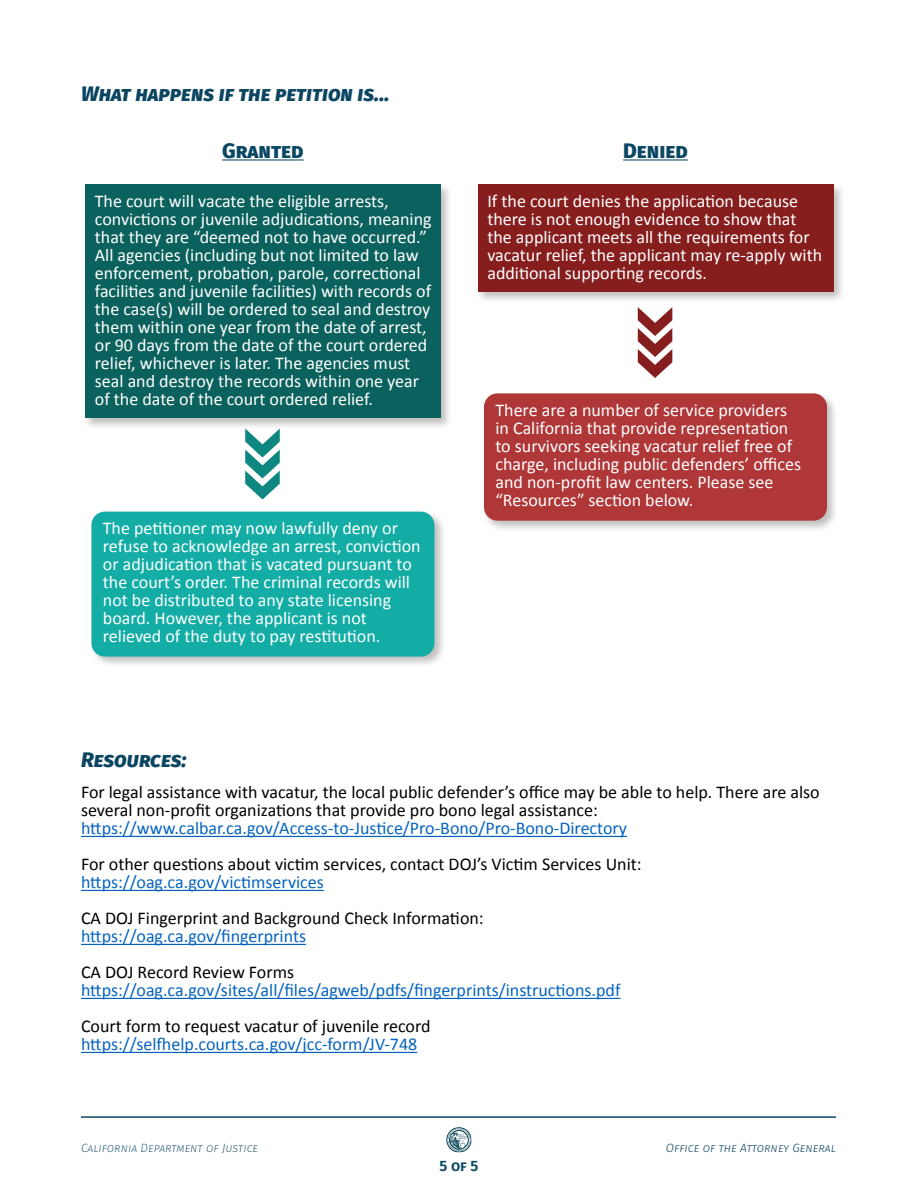
<style>
.page{position:relative;width:918px;height:1188px;background:#fff}
.page>*{position:absolute;margin:0;border:0;box-sizing:border-box;transform-origin:0 0}
.t1{font:italic 800 21px "Fira Sans";color:#0a4561}
.t2{font:800 21px "Fira Sans";color:#0a4763}
.t3{font:18px/18px "Calibri";color:#fff}
.t4{font:18px/18px "Calibri";color:#000}
.t5{font:18px "Calibri";color:#0563c1}
.t6{font:600 15px "Fira Sans";color:#0a4763}
.t7{font:italic 200 12px "Fira Sans";color:#0a4561}
.t8{font:italic 300 12px "Fira Sans";color:#0a4561}
</style>
<div class="page">
<hr style="left:81px;top:1116px;width:755px;height:2px;background:#0a4561">
<svg style="left:447px;top:1128px;width:24px;height:24px"></svg>
<hr style="left:222px;top:159px;width:82px;height:1px;background:#0a4763">
<hr style="left:623px;top:159px;width:65px;height:1px;background:#0a4763">
<div style="left:89px;top:509px;width:357px;height:159px;background:#000;opacity:.25"></div>
<div style="left:91px;top:512px;width:343px;height:145px;background:#13ada6;border-radius:14px"></div>
<div style="left:83px;top:182px;width:369px;height:248px;background:#000;opacity:.25"></div>
<div style="left:85px;top:184px;width:356px;height:234px;background:#0b615d"></div>
<svg style="left:245px;top:429px;width:35px;height:71px"></svg>
<div style="left:482px;top:391px;width:357px;height:142px;background:#000;opacity:.25"></div>
<div style="left:484px;top:393px;width:343px;height:128px;background:#af3737;border-radius:14px"></div>
<div style="left:475px;top:182px;width:370px;height:122px;background:#000;opacity:.25"></div>
<div style="left:478px;top:184px;width:355px;height:108px;background:#871e1e"></div>
<svg style="left:638px;top:307px;width:34px;height:71px"></svg>
<hr style="left:81px;top:836px;width:546px;height:1px;background:#0563c1">
<hr style="left:81px;top:890px;width:243px;height:1px;background:#0563c1">
<hr style="left:81px;top:944px;width:225px;height:1px;background:#0563c1">
<hr style="left:81px;top:998px;width:540px;height:1px;background:#0563c1">
<hr style="left:81px;top:1052px;width:336px;height:1px;background:#0563c1">
<p class="t1" style="left:81px;top:75px;width:310px">What happens if the petition is...</p>
<p class="t2" style="left:222px;top:132px;width:83px">Granted</p>
<p class="t2" style="left:623px;top:132px;width:66px">Denied</p>
<p class="t3" style="left:95px;top:192px;width:338px">The court will vacate the eligible arrests, convictions or juvenile adjudications, meaning that they are “deemed not to have occurred.” All agencies (including but not limited to law enforcement, probation, parole, correctional facilities and juvenile facilities) with records of the case(s) will be ordered to seal and destroy them within one year from the date of arrest, or 90 days from the date of the court ordered relief, whichever is later. The agencies must seal and destroy the records within one year of the date of the court ordered relief.</p>
<p class="t3" style="left:487px;top:192px;width:336px">If the court denies the application because there is not enough evidence to show that the applicant meets all the requirements for vacatur relief, the applicant may re-apply with additional supporting records.</p>
<p class="t3" style="left:495px;top:400px;width:307px">There are a number of service providers in California that provide representation to survivors seeking vacatur relief free of charge, including public defenders’ offices and non-profit law centers. Please see “Resources” section below.</p>
<p class="t3" style="left:103px;top:519px;width:319px">The petitioner may now lawfully deny or refuse to acknowledge an arrest, conviction or adjudication that is vacated pursuant to the court’s order. The criminal records will not be distributed to any state licensing board. However, the applicant is not relieved of the duty to pay restitution.</p>
<p class="t1" style="left:81px;top:741px;width:107px">Resources:</p>
<p class="t4" style="left:81px;top:783px;width:740px">For legal assistance with vacatur, the local public defender’s office may be able to help. There are also several non-profit organizations that provide pro bono legal assistance:</p>
<p class="t5" style="left:81px;top:816px;width:548px">https://www.calbar.ca.gov/Access-to-Justice/Pro-Bono/Pro-Bono-Directory</p>
<p class="t4" style="left:81px;top:855px;width:562px">For other questions about victim services, contact DOJ’s Victim Services Unit:</p>
<p class="t5" style="left:81px;top:870px;width:244px">https://oag.ca.gov/victimservices</p>
<p class="t4" style="left:81px;top:909px;width:404px">CA DOJ Fingerprint and Background Check Information:</p>
<p class="t5" style="left:81px;top:924px;width:227px">https://oag.ca.gov/fingerprints</p>
<p class="t4" style="left:81px;top:963px;width:215px">CA DOJ Record Review Forms</p>
<p class="t5" style="left:81px;top:978px;width:541px">https://oag.ca.gov/sites/all/files/agweb/pdfs/fingerprints/instructions.pdf</p>
<p class="t4" style="left:81px;top:1017px;width:351px">Court form to request vacatur of juvenile record</p>
<p class="t5" style="left:81px;top:1032px;width:338px">https://selfhelp.courts.ca.gov/jcc-form/JV-748</p>
<p class="t7" style="left:81px;top:1140px;width:179px">California Department of Justice</p>
<p class="t8" style="left:666px;top:1140px;width:172px">Office of the Attorney General</p>
<p class="t6" style="left:439px;top:1154px;width:41px">5 of 5</p>
</div>
